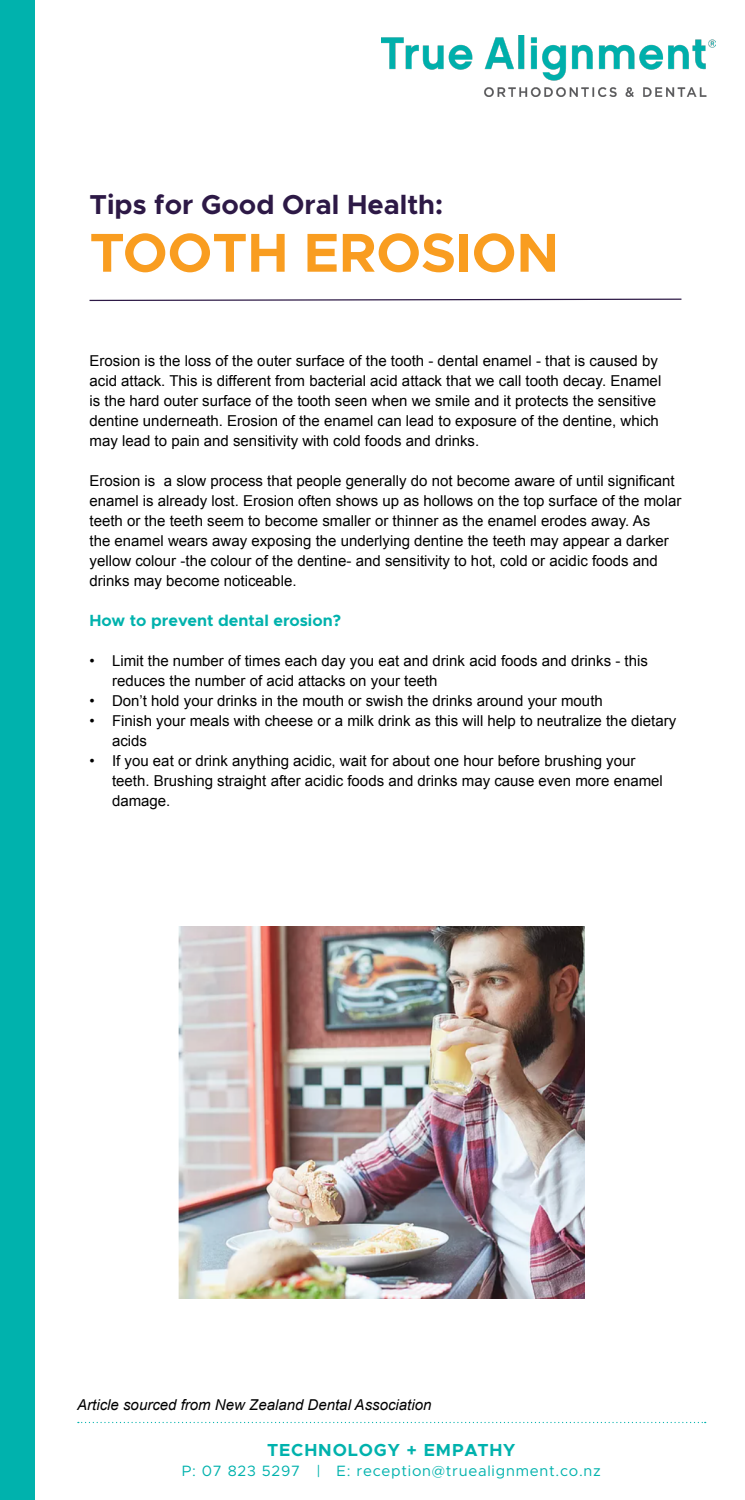
<style>
.page{position:relative;width:745px;height:1500px;background:#fff}
.page>*{position:absolute;margin:0;border:0;box-sizing:border-box;transform-origin:0 0}
.t1{font:700 55px "Metropolis";color:#f99d20}
.t2{font:700 27.5px "Metropolis";color:#2d1946}
.t3{font:700 17.5px "Metropolis";letter-spacing:.05em;color:#00b2ad}
.t4{font:700 16.25px "Metropolis";color:#00b2ad}
.t5{font:15px/20px "Arial";color:#000}
.t6{font:italic 15px "Arial";color:#000}
.t7{font:15px "Metropolis";letter-spacing:.05em;color:#00b2ad}
</style>
<div class="page">
<div style="left:0;top:0;width:34px;height:1500px;background:#00b2ad"></div>
<img style="left:381px;top:35px;width:333px;height:61px">
<svg style="left:78px;top:1422px;width:627px;height:1px"></svg>
<svg style="left:89px;top:298px;width:593px;height:4px"></svg>
<img style="left:178px;top:926px;width:406px;height:372px">
<h2 class="t2" style="left:89px;top:187px;width:355px">Tips for Good Oral Health:</h2>
<h1 class="t1" style="left:89px;top:218px;width:470px">TOOTH EROSION</h1>
<p class="t5" style="left:89px;top:351px;width:573px">Erosion is the loss of the outer surface of the tooth - dental enamel - that is caused by acid attack. This is different from bacterial acid attack that we call tooth decay. Enamel is the hard outer surface of the tooth seen when we smile and it protects the sensitive dentine underneath. Erosion of the enamel can lead to exposure of the dentine, which may lead to pain and sensitivity with cold foods and drinks.</p>
<p class="t5" style="left:89px;top:471px;width:593px">Erosion is a slow process that people generally do not become aware of until significant enamel is already lost. Erosion often shows up as hollows on the top surface of the molar teeth or the teeth seem to become smaller or thinner as the enamel erodes away. As<br>the enamel wears away exposing the underlying dentine the teeth may appear a darker yellow colour -the colour of the dentine- and sensitivity to hot, cold or acidic foods and drinks may become noticeable.</p>
<p class="t4" style="left:89px;top:611px;width:253px">How to prevent dental erosion?</p>
<p class="t5" style="left:112px;top:651px;width:537px;text-indent:-22px">• Limit the number of times each day you eat and drink acid foods and drinks - this reduces the number of acid attacks on your teeth</p>
<p class="t5" style="left:89px;top:691px;width:514px">• Don’t hold your drinks in the mouth or swish the drinks around your mouth</p>
<p class="t5" style="left:112px;top:711px;width:565px;text-indent:-22px">• Finish your meals with cheese or a milk drink as this will help to neutralize the dietary acids</p>
<p class="t5" style="left:112px;top:751px;width:552px;text-indent:-22px">• If you eat or drink anything acidic, wait for about one hour before brushing your teeth. Brushing straight after acidic foods and drinks may cause even more enamel damage.</p>
<p class="t6" style="left:77px;top:1395px;width:355px">Article sourced from New Zealand Dental Association</p>
<p class="t3" style="left:267px;top:1439px;width:250px">TECHNOLOGY + EMPATHY</p>
<p class="t7" style="left:181px;top:1461px;width:420px">P: 07 823 5297 | E: reception@truealignment.co.nz</p>
</div>
